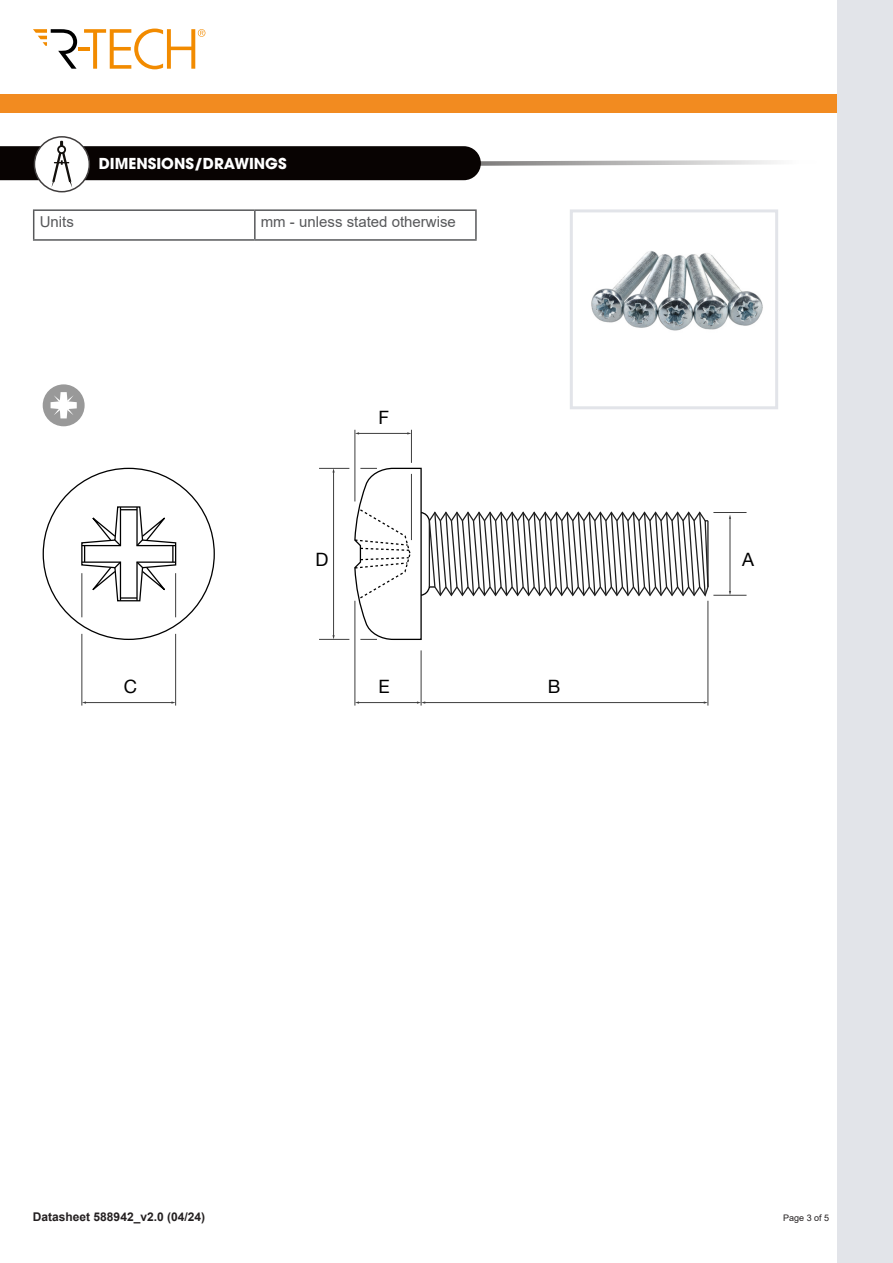
<style>
.page{position:relative;width:893px;height:1263px;background:#fff}
.page>*{position:absolute;margin:0;border:0;box-sizing:border-box;transform-origin:0 0}
.t1{font:18.45px "Helvetica Neue";color:#000}
.t2{font:15px "Arial";color:#57585a}
.t3{font:700 15px "ITC Avant Garde Pro";color:#fff}
.t4{font:700 12px "Arial";color:#231f20}
.t5{font:9px "Arial";color:#231f20}
</style>
<div class="page">
<div style="left:0;top:94px;width:838px;height:18px;background:#f28b20"></div>
<div style="left:838px;top:0;width:55px;height:1263px;background:#e2e4e9"></div>
<svg style="left:33px;top:29px;width:44px;height:40px"></svg>
<hr style="left:79px;top:47px;width:11px;height:4px;background:#f28b00">
<svg style="left:84px;top:29px;width:121px;height:40px"></svg>
<svg style="left:81px;top:506px;width:96px;height:96px"></svg>
<div style="left:43px;top:384px;width:42px;height:42px;background:#999;border-radius:50%"></div>
<svg style="left:51px;top:392px;width:26px;height:26px"></svg>
<hr style="left:355px;top:601px;width:1px;height:104px;background:#3d3d3d">
<hr style="left:708px;top:601px;width:1px;height:104px;background:#3d3d3d">
<hr style="left:421px;top:650px;width:1px;height:55px;background:#3d3d3d">
<hr style="left:355px;top:430px;width:1px;height:71px;background:#3d3d3d">
<hr style="left:411px;top:430px;width:1px;height:33px;background:#3d3d3d">
<hr style="left:319px;top:468px;width:30px;height:1px;background:#3d3d3d">
<hr style="left:319px;top:639px;width:30px;height:1px;background:#3d3d3d">
<hr style="left:82px;top:573px;width:1px;height:44px;background:#3d3d3d">
<hr style="left:175px;top:573px;width:1px;height:44px;background:#3d3d3d">
<hr style="left:82px;top:634px;width:1px;height:71px;background:#3d3d3d">
<hr style="left:175px;top:634px;width:1px;height:71px;background:#3d3d3d">
<hr style="left:713px;top:595px;width:33px;height:1px;background:#3d3d3d">
<hr style="left:713px;top:512px;width:33px;height:1px;background:#3d3d3d">
<svg style="left:354px;top:467px;width:355px;height:174px"></svg>
<hr style="left:85px;top:702px;width:87px;height:1px;background:#3d3d3d">
<hr style="left:424px;top:702px;width:280px;height:1px;background:#3d3d3d">
<hr style="left:358px;top:702px;width:60px;height:1px;background:#3d3d3d">
<svg style="left:417px;top:701px;width:8px;height:3px"></svg>
<hr style="left:358px;top:433px;width:50px;height:1px;background:#3d3d3d">
<hr style="left:333px;top:472px;width:1px;height:164px;background:#3d3d3d">
<hr style="left:730px;top:518px;width:1px;height:74px;background:#3d3d3d">
<svg style="left:34px;top:137px;width:55px;height:55px"></svg>
<svg style="left:0;top:141px;width:777px;height:47px"></svg>
<div style="left:34px;top:136px;width:56px;height:56px;border:2px solid #403d3d;border-radius:50%"></div>
<div style="left:570px;top:209px;width:208px;height:200px;background:#fff;border:3px solid #e2e4e9"></div>
<hr style="left:33px;top:209px;width:222px;height:2px;background:#57585a">
<svg style="left:33px;top:211px;width:1px;height:28px"></svg>
<hr style="left:255px;top:209px;width:222px;height:2px;background:#57585a">
<hr style="left:254px;top:211px;width:2px;height:28px;background:#57585a">
<hr style="left:475px;top:211px;width:2px;height:28px;background:#57585a">
<hr style="left:33px;top:239px;width:222px;height:2px;background:#57585a">
<hr style="left:255px;top:239px;width:222px;height:2px;background:#57585a">
<img style="left:591px;top:251px;width:172px;height:80px">
<p class="t3" style="left:99px;top:154px;width:189px">DIMENSIONS/DRAWINGS</p>
<p class="t2" style="left:40px;top:211px;width:36px">Units</p>
<p class="t2" style="left:261px;top:211px;width:197px">mm - unless stated otherwise</p>
<p class="t1" style="left:378px;top:405px;width:12px">F</p>
<p class="t1" style="left:315px;top:546px;width:14px">D</p>
<p class="t1" style="left:742px;top:546px;width:13px">A</p>
<p class="t1" style="left:124px;top:673px;width:15px">C</p>
<p class="t1" style="left:378px;top:673px;width:13px">E</p>
<p class="t1" style="left:548px;top:673px;width:14px">B</p>
<p class="t4" style="left:33px;top:1209px;width:174px">Datasheet 588942_v2.0 (04/24)</p>
<p class="t5" style="left:783px;top:1212px;width:48px">Page 3 of 5</p>
</div>
